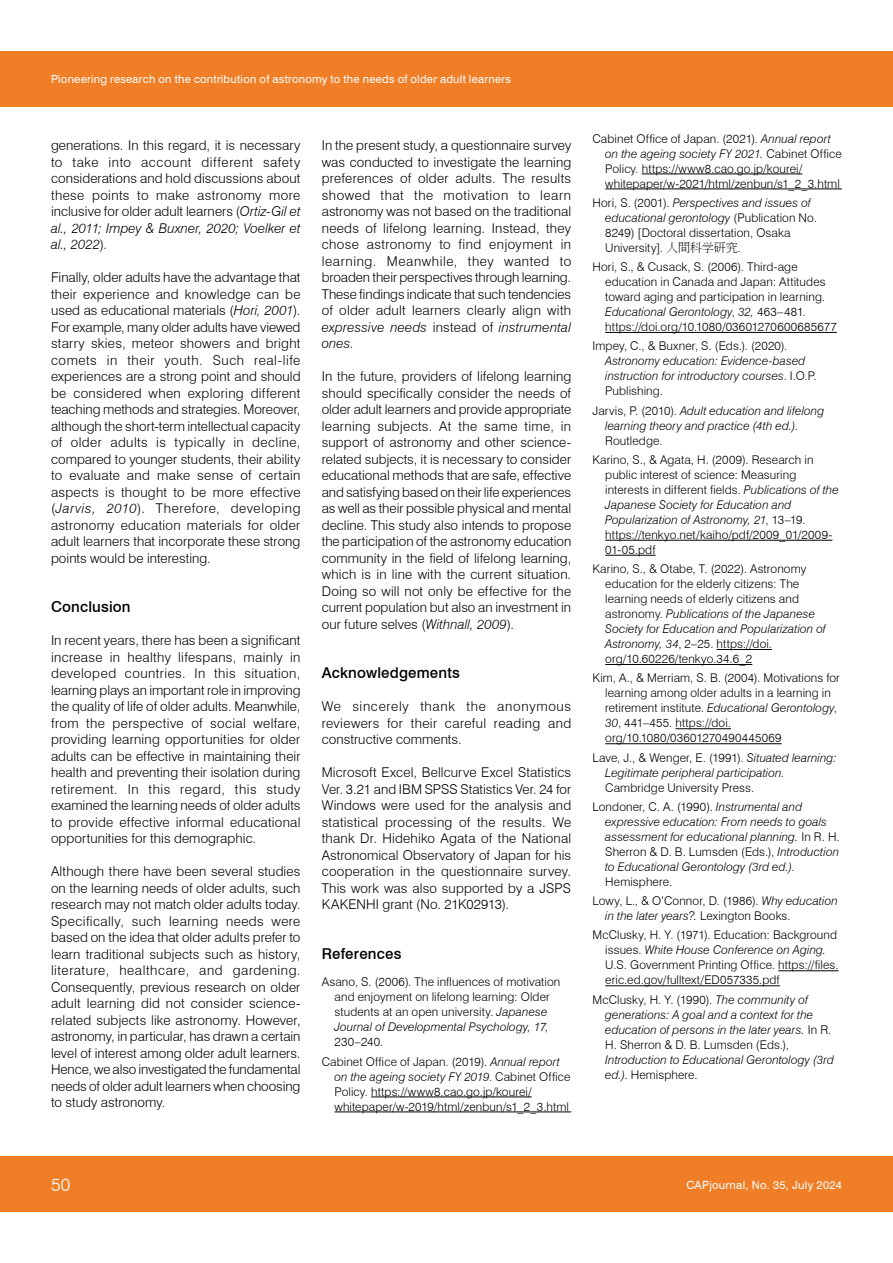
<style>
.page{position:relative;width:893px;height:1263px;background:#fff}
.page>*{position:absolute;margin:0;border:0;box-sizing:border-box;transform-origin:0 0}
.t1{font:300 18px "Swiss 721 BT";color:#fff}
.t2{font:500 15px "Swiss 721 BT";letter-spacing:.015em;color:#000}
.t3{font:300 13.5px/16.5px "Swiss 721 BT";letter-spacing:.005em;color:#000;text-align:justify}
.t4{font:300 12px/15px "Swiss 721 BT";letter-spacing:.01em;color:#000}
.t5{font:italic 300 12px/15px "Swiss 721 BT";letter-spacing:.005em;color:#000}
.t6{font:11.25px "Swiss 721 BT";letter-spacing:.02em;color:#fff}
.s1{font-style:italic}
.s2{font-family:"Adobe Ming Std"}
.s3{font-style:normal}
</style>
<div class="page">
<div style="left:0;top:1157px;width:893px;height:55px;background:#ef7e26"></div>
<div style="left:0;top:51px;width:893px;height:55px;background:#ef7e26"></div>
<hr style="left:371px;top:1097px;width:161px;height:1px;background:#000">
<hr style="left:334px;top:1112px;width:237px;height:1px;background:#000">
<hr style="left:642px;top:174px;width:160px;height:1px;background:#000">
<hr style="left:605px;top:189px;width:237px;height:1px;background:#000">
<hr style="left:605px;top:332px;width:232px;height:1px;background:#000">
<hr style="left:605px;top:540px;width:227px;height:1px;background:#000">
<hr style="left:605px;top:555px;width:51px;height:1px;background:#000">
<hr style="left:717px;top:649px;width:55px;height:1px;background:#000">
<hr style="left:605px;top:664px;width:147px;height:1px;background:#000">
<hr style="left:675px;top:728px;width:56px;height:1px;background:#000">
<hr style="left:605px;top:743px;width:177px;height:1px;background:#000">
<hr style="left:778px;top:970px;width:60px;height:1px;background:#000">
<hr style="left:605px;top:985px;width:175px;height:1px;background:#000">
<p class="t6" style="left:51px;top:72px;width:461px">Pioneering research on the contribution of astronomy to the needs of older adult learners</p>
<p class="t3" style="left:51px;top:137px;width:251px">generations. In this regard, it is necessary to take into account different safety considerations and hold discussions about these points to make astronomy more inclusive for older adult learners (<span class="s1">Ortiz-Gil et al., 2011; Impey &amp; Buxner, 2020; Voelker et al., 2022</span>).</p>
<p class="t3" style="left:51px;top:269px;width:251px">Finally, older adults have the advantage that their experience and knowledge can be used as educational materials (<span class="s1">Hori, 2001</span>).<br>For example, many older adults have viewed starry skies, meteor showers and bright comets in their youth. Such real-life experiences are a strong point and should be considered when exploring different teaching methods and strategies. Moreover, although the short-term intellectual capacity of older adults is typically in decline, compared to younger students, their ability to evaluate and make sense of certain aspects is thought to be more effective (<span class="s1">Jarvis, 2010</span>). Therefore, developing astronomy education materials for older adult learners that incorporate these strong points would be interesting.</p>
<p class="t2" style="left:51px;top:598px;width:81px">Conclusion</p>
<p class="t3" style="left:51px;top:632px;width:251px">In recent years, there has been a significant increase in healthy lifespans, mainly in developed countries. In this situation, learning plays an important role in improving the quality of life of older adults. Meanwhile, from the perspective of social welfare, providing learning opportunities for older adults can be effective in maintaining their health and preventing their isolation during retirement. In this regard, this study examined the learning needs of older adults to provide effective informal educational opportunities for this demographic.</p>
<p class="t3" style="left:51px;top:863px;width:251px">Although there have been several studies on the learning needs of older adults, such research may not match older adults today.<br>Specifically, such learning needs were based on the idea that older adults prefer to learn traditional subjects such as history, literature, healthcare, and gardening.<br>Consequently, previous research on older adult learning did not consider science&shy;related subjects like astronomy. However, astronomy, in particular, has drawn a certain level of interest among older adult learners.<br>Hence, we also investigated the fundamental needs of older adult learners when choosing to study astronomy.</p>
<p class="t3" style="left:322px;top:137px;width:251px">In the present study, a questionnaire survey was conducted to investigate the learning preferences of older adults. The results showed that the motivation to learn astronomy was not based on the traditional needs of lifelong learning. Instead, they chose astronomy to find enjoyment in learning. Meanwhile, they wanted to broaden their perspectives through learning.<br>These findings indicate that such tendencies of older adult learners clearly align with <span class="s1">expressive needs</span> instead of <span class="s1">instrumental ones</span>.</p>
<p class="t3" style="left:322px;top:368px;width:251px">In the future, providers of lifelong learning should specifically consider the needs of older adult learners and provide appropriate learning subjects. At the same time, in support of astronomy and other science&shy;related subjects, it is necessary to consider educational methods that are safe, effective and satisfying based on their life experiences as well as their possible physical and mental decline. This study also intends to propose the participation of the astronomy education community in the field of lifelong learning, which is in line with the current situation.<br>Doing so will not only be effective for the current population but also an investment in our future selves (<span class="s1">Withnall, 2009</span>).</p>
<p class="t2" style="left:322px;top:664px;width:140px">Acknowledgements</p>
<p class="t3" style="left:322px;top:698px;width:251px">We sincerely thank the anonymous reviewers for their careful reading and constructive comments.</p>
<p class="t3" style="left:322px;top:764px;width:251px">Microsoft Excel, Bellcurve Excel Statistics Ver. 3.21 and IBM SPSS Statistics Ver. 24 for Windows were used for the analysis and statistical processing of the results. We thank Dr. Hidehiko Agata of the National Astronomical Observatory of Japan for his cooperation in the questionnaire survey.<br>This work was also supported by a JSPS KAKENHI grant (No. 21K02913).</p>
<p class="t2" style="left:322px;top:944px;width:81px">References</p>
<p class="t4" style="left:334px;top:974px;width:227px;text-indent:-13px">Asano, S. (2006). The influences of motivation and enjoyment on lifelong learning: Older students at an open university. <span class="s1">Japanese Journal of Developmental Psychology, 17</span>, 230–240.</p>
<p class="t4" style="left:334px;top:1054px;width:238px;text-indent:-13px">Cabinet Office of Japan. (2019). <span class="s1">Annual report on the ageing society FY 2019</span>. Cabinet Office Policy. https://www8.cao.go.jp/kourei/ whitepaper/w-2019/html/zenbun/s1_2_3.html</p>
<p class="t4" style="left:605px;top:131px;width:238px;text-indent:-13px">Cabinet Office of Japan. (2021). <span class="s1">Annual report on the ageing society FY 2021.</span> Cabinet Office Policy. https://www8.cao.go.jp/kourei/ whitepaper/w-2021/html/zenbun/s1_2_3.html</p>
<p class="t4" style="left:605px;top:195px;width:213px;text-indent:-13px">Hori, S. (2001). <span class="s1">Perspectives and issues of educational gerontology</span> (Publication No.<br>8249) [Doctoral dissertation, Osaka University]. <span class="s2">人間科学研究</span>.</p>
<p class="t4" style="left:605px;top:259px;width:233px;text-indent:-13px">Hori, S., &amp; Cusack, S. (2006). Third-age education in Canada and Japan: Attitudes toward aging and participation in learning.<br><span class="s1">Educational Gerontology</span>, <span class="s1">32,</span> 463<span class="s1">–</span>481. https://doi.org/10.1080/03601270600685677</p>
<p class="t4" style="left:592px;top:339px;width:196px">Impey, C., &amp; Buxner, S. (Eds.). (2020).</p>
<p class="t5" style="left:605px;top:354px;width:213px">Astronomy education: Evidence-based instruction for introductory courses<span class="s3">. I.O.P.<br>Publishing.</span></p>
<p class="t5" style="left:605px;top:403px;width:221px;text-indent:-13px"><span class="s3">Jarvis, P. (2010).</span> Adult education and lifelong learning theory and practice (4th ed.)<span class="s3">.<br>Routledge.</span></p>
<p class="t4" style="left:605px;top:452px;width:235px;text-indent:-13px">Karino, S., &amp; Agata, H. (2009). Research in public interest of science: Measuring interests in different fields. <span class="s1">Publications of the Japanese Society for Education and Popularization of Astronomy, 21</span>, 13–19. https://tenkyo.net/kaiho/pdf/2009_01/2009- 01-05.pdf</p>
<p class="t4" style="left:605px;top:561px;width:222px;text-indent:-13px">Karino, S., &amp; Otabe, T. (2022). Astronomy education for the elderly citizens: The learning needs of elderly citizens and astronomy. <span class="s1">Publications of the Japanese Society for Education and Popularization of Astronomy, 34</span>, 2–25. https://doi. org/10.60226/tenkyo.34.6_2</p>
<p class="t4" style="left:605px;top:671px;width:236px;text-indent:-13px">Kim, A., &amp; Merriam, S. B. (2004). Motivations for learning among older adults in a learning in retirement institute. <span class="s1">Educational Gerontology</span>, <span class="s1">30</span>, 441–455. https://doi. org/10.1080/03601270490445069</p>
<p class="t5" style="left:605px;top:750px;width:233px;text-indent:-13px"><span class="s3">Lave, J., &amp; Wenger, E. (1991).</span> Situated learning:<br>Legitimate peripheral participation.</p>
<p class="t4" style="left:592px;top:778px;width:211px;line-height:19.2px;text-indent:13px">Cambridge University Press.<br>Londoner, C. A. (1990). <span class="s1">Instrumental and</span></p>
<p class="t5" style="left:605px;top:814px;width:236px">expressive education: From needs to goals assessment for educational planning. <span class="s3">In R. H.<br>Sherron &amp; D. B. Lumsden (Eds.),</span> Introduction to Educational Gerontology (3rd ed.)<span class="s3">.<br>Hemisphere.</span></p>
<p class="t4" style="left:605px;top:893px;width:234px;text-indent:-13px">Lowy, L., &amp; O’Connor, D. (1986). <span class="s1">Why education in the later years?.</span> Lexington Books.</p>
<p class="t4" style="left:605px;top:928px;width:235px;text-indent:-13px">McClusky, H. Y. (1971). Education: Background issues. <span class="s1">White House Conference on Aging.<br></span>U.S. Government Printing Office. https://files. eric.ed.gov/fulltext/ED057335.pdf</p>
<p class="t5" style="left:605px;top:992px;width:228px;text-indent:-13px"><span class="s3">McClusky, H. Y. (1990).</span> The community of generations: A goal and a context for the education of persons in the later years. <span class="s3">In R.<br>H. Sherron &amp; D. B. Lumsden (Eds.),</span></p>
<p class="t5" style="left:605px;top:1052px;width:230px">Introduction to Educational Gerontology (3rd ed.)<span class="s3">. Hemisphere.</span></p>
<h1 class="t1" style="left:51px;top:1174px;width:21px">50</h1>
<p class="t6" style="left:686px;top:1178px;width:157px">CAPjournal, No. 35, July 2024</p>
</div>
